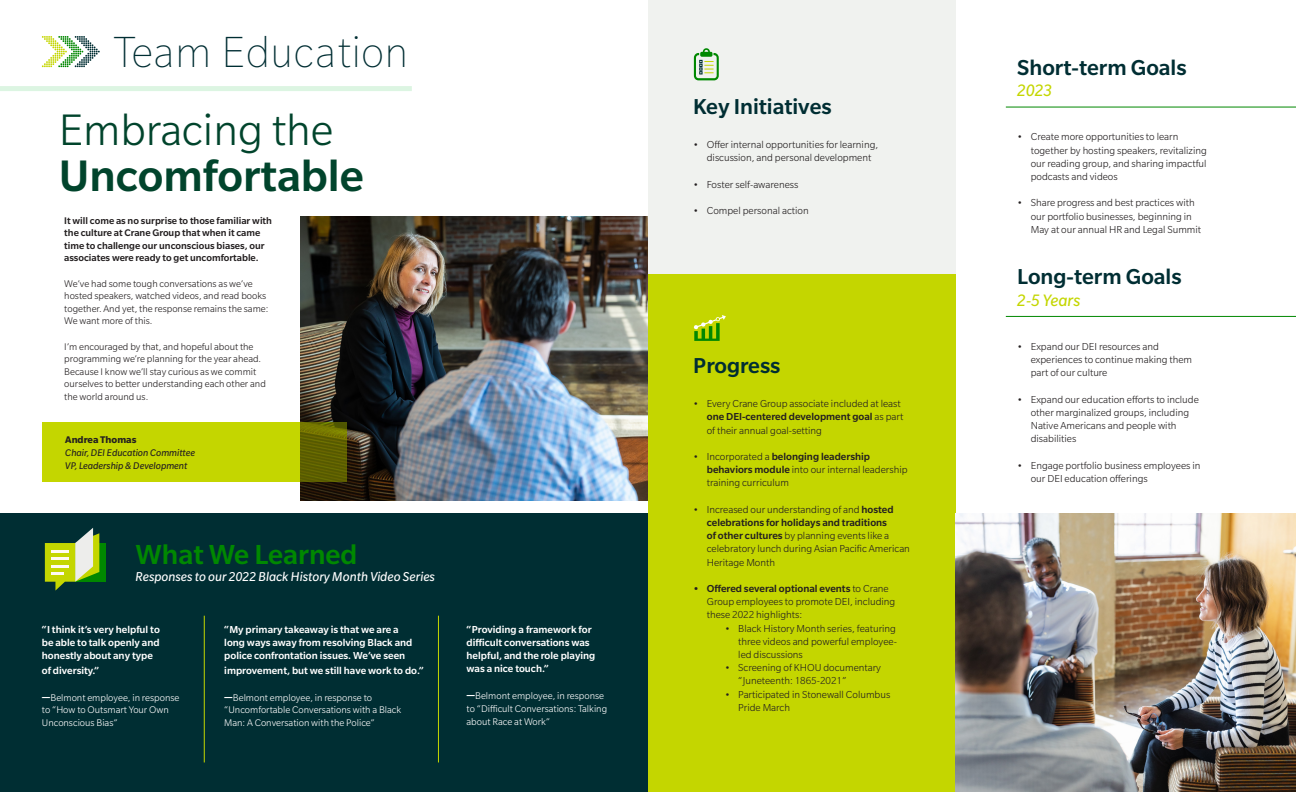
<style>
.page{position:relative;width:1296px;height:792px;background:#fff}
.page>*{position:absolute;margin:0;border:0;box-sizing:border-box;transform-origin:0 0}
.t1{font:500 48px/46px "Slate Pro";color:#01442c}
.t2{font:100 47.5px "Slate Pro";color:#002e33}
.t3{font:500 30px "Slate Pro";color:#008801}
.t4{font:500 23.5px "Slate Pro";color:#002e33}
.t5{font:italic 18px "Slate Pro";color:#c4d600}
.t6{font:italic 14px "Slate Pro";color:#fff}
.t7{font:300 11px/13.2px "Slate Pro";color:#231f20}
.t8{font:500 11px/13.2px "Slate Pro";color:#fff}
.t9{font:300 10.5px/12.6px "Slate Pro";color:#231f20}
.t10{font:300 10.5px/12.6px "Slate Pro";color:#fff}
.t11{font:500 10.5px/12.6px "Slate Pro";color:#231f20}
.t12{font:italic 10.5px "Slate Pro";color:#231f20}
.t13{font:700 10.5px "Slate Pro";color:#231f20}
.s1{font-weight:300}
.s2{font-weight:700}
.s3{font-weight:500}
</style>
<div class="page">
<img style="left:301px;top:217px;width:347px;height:283px">
<svg style="left:42px;top:423px;width:305px;height:59px;background:#b4c400"></svg>
<div style="left:0;top:513px;width:648px;height:279px;background:#002e33"></div>
<div style="left:0;top:86px;width:412px;height:5px;background:#dcf5e2"></div>
<hr style="left:204px;top:616px;width:1px;height:146px;background:#c4d600">
<hr style="left:438px;top:616px;width:1px;height:146px;background:#c4d600">
<div style="left:75px;top:543px;width:31px;height:39px;background:#008700"></div>
<svg style="left:45px;top:528px;width:54px;height:63px"></svg>
<svg style="left:42px;top:36px;width:58px;height:31px"></svg>
<div style="left:648px;top:0;width:307px;height:274px;background:#f0f2ef"></div>
<div style="left:648px;top:274px;width:307px;height:518px;background:#c4d600"></div>
<svg style="left:694px;top:48px;width:25px;height:32px"></svg>
<svg style="left:694px;top:315px;width:32px;height:26px"></svg>
<hr style="left:1006px;top:107px;width:290px;height:1px;background:#008801">
<hr style="left:1006px;top:316px;width:290px;height:1px;background:#008801">
<img style="left:955px;top:513px;width:341px;height:279px">
<p class="t2" style="left:113px;top:27px;width:297px">Team Education</p>
<p class="t1" style="left:59px;top:107px;width:307px"><span class="s1">Embracing the<br></span>Uncomfortable</p>
<p class="t11" style="left:64px;top:214px;width:209px">It will come as no surprise to those familiar with the culture at Crane Group that when it came time to challenge our unconscious biases, our associates were ready to get uncomfortable.</p>
<p class="t9" style="left:64px;top:277px;width:206px">We’ve had some tough conversations as we’ve hosted speakers, watched videos, and read books together. And yet, the response remains the same:<br>We want more of this.</p>
<p class="t9" style="left:64px;top:340px;width:203px">I’m encouraged by that, and hopeful about the programming we’re planning for the year ahead.<br>Because I know we’ll stay curious as we commit ourselves to better understanding each other and the world around us.</p>
<p class="t13" style="left:65px;top:434px;width:73px">Andrea Thomas</p>
<p class="t12" style="left:65px;top:447px;width:131px">Chair, DEI Education Committee</p>
<p class="t12" style="left:65px;top:460px;width:124px">VP, Leadership &amp; Development</p>
<p class="t3" style="left:135px;top:538px;width:224px">What We Learned</p>
<p class="t6" style="left:135px;top:569px;width:301px">Responses to our 2022 Black History Month Video Series</p>
<p class="t8" style="left:42px;top:623px;width:120px;text-align:justify">“I think it’s very helpful to be able to talk openly and honestly about any type</p>
<p class="t8" style="left:42px;top:663px;width:59px">of diversity.”</p>
<p class="t10" style="left:42px;top:691px;width:139px"><span class="s2">—</span>Belmont employee, in response to “How to Outsmart Your Own<br>Unconscious Bias”</p>
<p class="t8" style="left:224px;top:623px;width:190px">“My primary takeaway is that we are a long ways away from resolving Black and police confrontation issues. We’ve seen</p>
<p class="t8" style="left:224px;top:663px;width:201px">improvement, but we still have work to do.”</p>
<p class="t10" style="left:224px;top:691px;width:178px"><span class="s2">—</span>Belmont employee, in response to “Uncomfortable Conversations with a Black<br>Man: A Conversation with the Police”</p>
<p class="t8" style="left:467px;top:623px;width:130px">“Providing a framework for difficult conversations was helpful, and the role playing was a nice touch.”</p>
<p class="t10" style="left:467px;top:690px;width:142px"><span class="s2">—</span>Belmont employee, in response to “Difficult Conversations: Talking about Race at Work”</p>
<p class="t4" style="left:693px;top:94px;width:140px">Key Initiatives</p>
<p class="t7" style="left:707px;top:138px;width:173px;text-indent:-14px">• Offer internal opportunities for learning, discussion, and personal development</p>
<p class="t7" style="left:693px;top:177px;width:106px">• Foster self-awareness</p>
<p class="t7" style="left:693px;top:204px;width:117px">• Compel personal action</p>
<p class="t4" style="left:693px;top:353px;width:89px">Progress</p>
<p class="t7" style="left:707px;top:397px;width:198px;text-indent:-14px">• Every Crane Group associate included at least <span class="s3">one DEI-centered development goal</span> as part of their annual goal-setting</p>
<p class="t7" style="left:707px;top:450px;width:202px;text-indent:-14px">• Incorporated a <span class="s3">belonging leadership behaviors module</span> into our internal leadership training curriculum</p>
<p class="t7" style="left:707px;top:503px;width:205px;text-indent:-14px">• Increased our understanding of and <span class="s3">hosted celebrations for holidays and traditions<br>of other cultures</span> by planning events like a celebratory lunch during Asian Pacific American Heritage Month</p>
<p class="t7" style="left:707px;top:582px;width:190px;text-indent:-14px"><span class="s3">• Offered several optional events</span> to Crane<br>Group employees to promote DEI, including these 2022 highlights:</p>
<p class="t7" style="left:738px;top:622px;width:160px;text-align:justify;text-indent:-14px">• Black History Month series, featuring three videos and powerful employee&shy;led discussions</p>
<p class="t7" style="left:738px;top:661px;width:144px;text-indent:-14px">• Screening of KHOU documentary “Juneteenth: 1865-2021”</p>
<p class="t7" style="left:738px;top:688px;width:154px;text-indent:-14px">• Participated in Stonewall Columbus<br>Pride March</p>
<p class="t4" style="left:1017px;top:55px;width:171px">Short-term Goals</p>
<p class="t5" style="left:1017px;top:81px;width:37px">2023</p>
<p class="t7" style="left:1031px;top:130px;width:178px;text-indent:-14px">• Create more opportunities to learn together by hosting speakers, revitalizing our reading group, and sharing impactful podcasts and videos</p>
<p class="t7" style="left:1031px;top:196px;width:172px;text-indent:-14px">• Share progress and best practices with our portfolio businesses, beginning in<br>May at our annual HR and Legal Summit</p>
<p class="t4" style="left:1017px;top:264px;width:166px">Long-term Goals</p>
<p class="t5" style="left:1017px;top:291px;width:65px">2-5 Years</p>
<p class="t7" style="left:1031px;top:340px;width:163px;text-indent:-14px">• Expand our DEI resources and experiences to continue making them part of our culture</p>
<p class="t7" style="left:1031px;top:392px;width:170px;text-indent:-14px">• Expand our education efforts to include other marginalized groups, including<br>Native Americans and people with disabilities</p>
<p class="t7" style="left:1031px;top:458px;width:171px;text-indent:-14px">• Engage portfolio business employees in our DEI education offerings</p>
</div>
